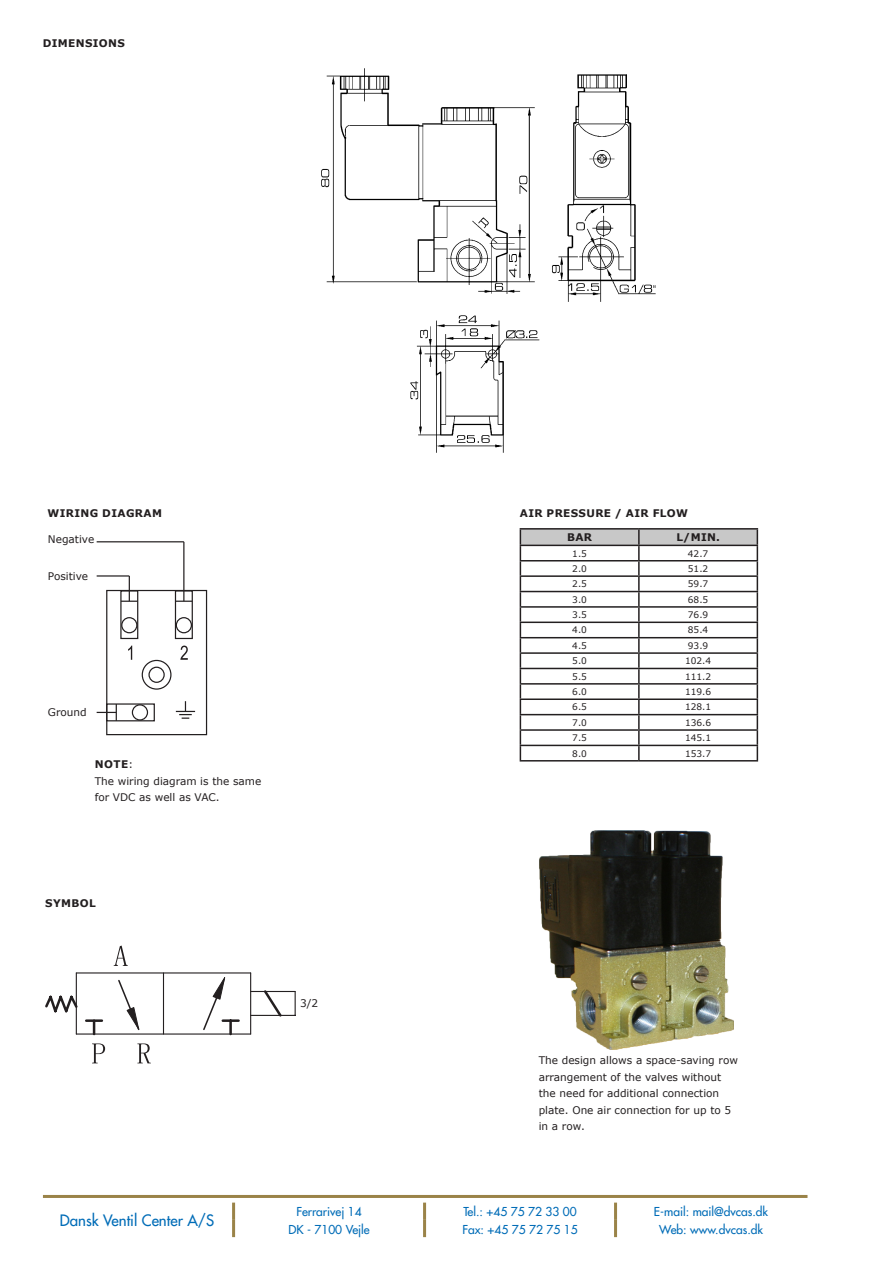
<style>
.page{position:relative;width:893px;height:1263px;background:#fff}
.page>*{position:absolute;margin:0;border:0;box-sizing:border-box;transform-origin:0 0}
.t1{font:15.3px "Futura LT";color:#006cb7}
.t2{font:12px "Futura LT";color:#006cb7}
.Datablad_D_Rubriktek{font:10.5px/16.5px "Verdana";color:#231f20}
.Datablad_E_Afsnit{font:700 10.5px "Verdana";letter-spacing:.035em;color:#231f20}
.Datablad_F_Tabelover{font:700 10.5px "Verdana";letter-spacing:.035em;color:#231f20}
.Datablad_D_Rubriktek-2{font:700 10.5px "Verdana";color:#231f20}
.Datablad_F_Tabelover-2{font:9px "Verdana";color:#231f20}
.s1{font-weight:400}
</style>
<div class="page">
<hr style="left:232px;top:1202px;width:3px;height:18px;background:#9a8348">
<hr style="left:423px;top:1202px;width:3px;height:18px;background:#9a8348">
<hr style="left:614px;top:1202px;width:3px;height:18px;background:#9a8348">
<hr style="left:232px;top:1220px;width:3px;height:17px;background:#9a8348">
<hr style="left:423px;top:1220px;width:3px;height:17px;background:#9a8348">
<hr style="left:614px;top:1220px;width:3px;height:17px;background:#9a8348">
<hr style="left:43px;top:1195px;width:764px;height:3px;background:#9a8348">
<hr style="left:76px;top:972px;width:175px;height:1px;background:#231f20">
<hr style="left:86px;top:1019px;width:16px;height:3px;background:#231f20">
<hr style="left:76px;top:1033px;width:175px;height:1px;background:#231f20">
<svg style="left:92px;top:1043px;width:13px;height:20px"></svg>
<svg style="left:93px;top:1022px;width:2px;height:11px"></svg>
<hr style="left:76px;top:973px;width:1px;height:61px;background:#231f20">
<hr style="left:223px;top:1019px;width:16px;height:3px;background:#231f20">
<hr style="left:250px;top:973px;width:1px;height:61px;background:#231f20">
<hr style="left:163px;top:973px;width:1px;height:61px;background:#231f20">
<svg style="left:137px;top:1043px;width:14px;height:20px"></svg>
<svg style="left:114px;top:945px;width:14px;height:21px"></svg>
<svg style="left:45px;top:993px;width:33px;height:21px"></svg>
<hr style="left:251px;top:991px;width:44px;height:1px;background:#231f20">
<svg style="left:262px;top:990px;width:22px;height:27px"></svg>
<hr style="left:251px;top:1015px;width:44px;height:1px;background:#231f20">
<svg style="left:295px;top:991px;width:1px;height:24px"></svg>
<svg style="left:117px;top:975px;width:115px;height:59px"></svg>
<div style="left:106px;top:590px;width:101px;height:145px;border:1px solid #231f20"></div>
<div style="left:120px;top:590px;width:18px;height:49px;border:1px solid #231f20"></div>
<div style="left:175px;top:590px;width:18px;height:49px;border:1px solid #231f20"></div>
<div style="left:142px;top:660px;width:30px;height:30px;border:1px solid #231f20;border-radius:50%"></div>
<div style="left:148px;top:667px;width:17px;height:16px;border:1px solid #231f20;border-radius:50%"></div>
<div style="left:106px;top:703px;width:49px;height:18px;border:1px solid #231f20"></div>
<svg style="left:176px;top:701px;width:19px;height:18px"></svg>
<div style="left:121px;top:617px;width:16px;height:16px;border:1px solid #231f20;border-radius:50%"></div>
<div style="left:132px;top:704px;width:16px;height:16px;border:1px solid #231f20;border-radius:50%"></div>
<div style="left:176px;top:617px;width:16px;height:16px;border:1px solid #231f20;border-radius:50%"></div>
<svg style="left:175px;top:601px;width:17px;height:1px"></svg>
<svg style="left:128px;top:646px;width:4px;height:14px"></svg>
<svg style="left:180px;top:646px;width:8px;height:14px"></svg>
<svg style="left:97px;top:704px;width:20px;height:17px"></svg>
<svg style="left:121px;top:576px;width:17px;height:26px"></svg>
<hr style="left:183px;top:542px;width:1px;height:59px;background:#231f20">
<hr style="left:97px;top:575px;width:32px;height:2px;background:#231f20">
<hr style="left:97px;top:541px;width:87px;height:1px;background:#231f20">
<hr style="left:520px;top:528px;width:119px;height:2px;background:#231f20">
<hr style="left:639px;top:528px;width:119px;height:2px;background:#231f20">
<svg style="left:520px;top:529px;width:238px;height:231px"></svg>
<hr style="left:520px;top:760px;width:119px;height:1px;background:#231f20">
<hr style="left:639px;top:760px;width:119px;height:1px;background:#231f20">
<img style="left:321px;top:68px;width:335px;height:385px">
<img style="left:539px;top:831px;width:195px;height:219px">
<p class="Datablad_E_Afsnit" style="left:43px;top:36px;width:84px">DIMENSIONS</p>
<p class="Datablad_E_Afsnit" style="left:48px;top:505px;width:116px">WIRING DIAGRAM</p>
<p class="Datablad_E_Afsnit" style="left:520px;top:505px;width:170px">AIR PRESSURE / AIR FLOW</p>
<p class="Datablad_D_Rubriktek" style="left:48px;top:531px;width:48px">Negative</p>
<p class="Datablad_D_Rubriktek" style="left:48px;top:568px;width:42px">Positive</p>
<p class="Datablad_D_Rubriktek" style="left:48px;top:703px;width:40px">Ground</p>
<p class="Datablad_D_Rubriktek-2" style="left:95px;top:757px;width:40px">NOTE<span class="s1">:</span></p>
<p class="Datablad_D_Rubriktek" style="left:95px;top:773px;width:168px">The wiring diagram is the same for VDC as well as VAC.</p>
<p class="Datablad_F_Tabelover" style="left:567px;top:530px;width:27px">BAR</p>
<p class="Datablad_F_Tabelover" style="left:676px;top:530px;width:45px">L/MIN.</p>
<p class="Datablad_F_Tabelover-2" style="left:572px;top:547px;width:16px">1.5</p>
<p class="Datablad_F_Tabelover-2" style="left:688px;top:547px;width:22px">42.7</p>
<p class="Datablad_F_Tabelover-2" style="left:572px;top:562px;width:16px">2.0</p>
<p class="Datablad_F_Tabelover-2" style="left:688px;top:562px;width:22px">51.2</p>
<p class="Datablad_F_Tabelover-2" style="left:572px;top:578px;width:16px">2.5</p>
<p class="Datablad_F_Tabelover-2" style="left:688px;top:578px;width:22px">59.7</p>
<p class="Datablad_F_Tabelover-2" style="left:572px;top:593px;width:16px">3.0</p>
<p class="Datablad_F_Tabelover-2" style="left:688px;top:593px;width:22px">68.5</p>
<p class="Datablad_F_Tabelover-2" style="left:572px;top:609px;width:16px">3.5</p>
<p class="Datablad_F_Tabelover-2" style="left:688px;top:609px;width:22px">76.9</p>
<p class="Datablad_F_Tabelover-2" style="left:572px;top:624px;width:16px">4.0</p>
<p class="Datablad_F_Tabelover-2" style="left:688px;top:624px;width:22px">85.4</p>
<p class="Datablad_F_Tabelover-2" style="left:572px;top:639px;width:16px">4.5</p>
<p class="Datablad_F_Tabelover-2" style="left:688px;top:639px;width:22px">93.9</p>
<p class="Datablad_F_Tabelover-2" style="left:572px;top:655px;width:16px">5.0</p>
<p class="Datablad_F_Tabelover-2" style="left:685px;top:655px;width:28px">102.4</p>
<p class="Datablad_F_Tabelover-2" style="left:572px;top:670px;width:16px">5.5</p>
<p class="Datablad_F_Tabelover-2" style="left:685px;top:670px;width:28px">111.2</p>
<p class="Datablad_F_Tabelover-2" style="left:572px;top:685px;width:16px">6.0</p>
<p class="Datablad_F_Tabelover-2" style="left:685px;top:685px;width:28px">119.6</p>
<p class="Datablad_F_Tabelover-2" style="left:572px;top:701px;width:16px">6.5</p>
<p class="Datablad_F_Tabelover-2" style="left:685px;top:701px;width:28px">128.1</p>
<p class="Datablad_F_Tabelover-2" style="left:572px;top:716px;width:16px">7.0</p>
<p class="Datablad_F_Tabelover-2" style="left:685px;top:716px;width:28px">136.6</p>
<p class="Datablad_F_Tabelover-2" style="left:572px;top:732px;width:16px">7.5</p>
<p class="Datablad_F_Tabelover-2" style="left:685px;top:732px;width:28px">145.1</p>
<p class="Datablad_F_Tabelover-2" style="left:572px;top:747px;width:16px">8.0</p>
<p class="Datablad_F_Tabelover-2" style="left:685px;top:747px;width:28px">153.7</p>
<p class="Datablad_E_Afsnit" style="left:45px;top:896px;width:52px">SYMBOL</p>
<h1 class="t1" style="left:60px;top:1210px;width:156px">Dansk Ventil Center A/S</h1>
<p class="Datablad_D_Rubriktek" style="left:300px;top:994px;width:20px">3/2</p>
<p class="Datablad_D_Rubriktek" style="left:539px;top:1052px;width:201px">The design allows a space-saving row arrangement of the valves without the need for additional connection plate. One air connection for up to 5 in a row.</p>
<p class="t2" style="left:296px;top:1204px;width:67px">Ferrarivej 14</p>
<p class="t2" style="left:463px;top:1204px;width:115px">Tel.: +45 75 72 33 00</p>
<p class="t2" style="left:654px;top:1204px;width:116px">E-mail: mail@dvcas.dk</p>
<p class="t2" style="left:288px;top:1221px;width:83px">DK - 7100 Vejle</p>
<p class="t2" style="left:462px;top:1221px;width:117px">Fax: +45 75 72 75 15</p>
<p class="t2" style="left:659px;top:1221px;width:105px">Web: www.dvcas.dk</p>
</div>
